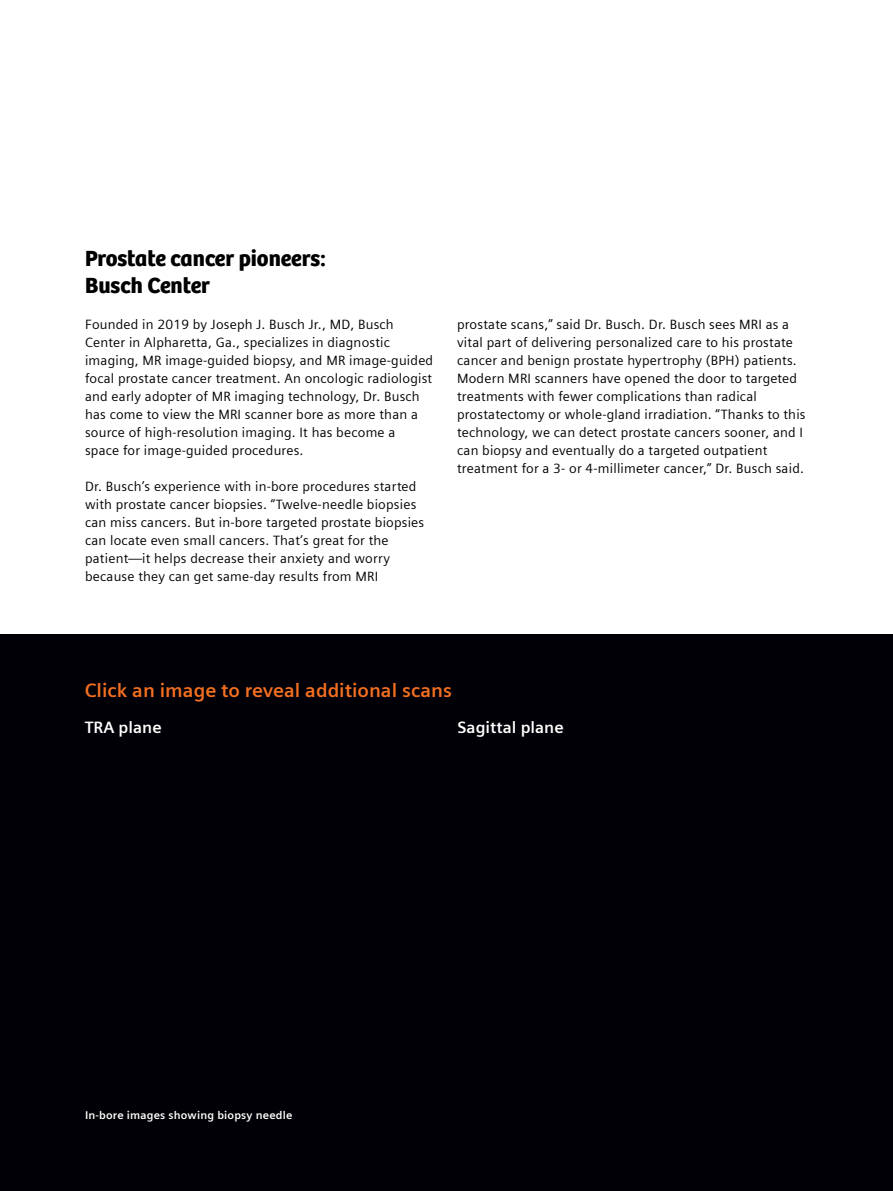
<style>
.page{position:relative;width:893px;height:1191px;background:#fff}
.page>*{position:absolute;margin:0;border:0;box-sizing:border-box;transform-origin:0 0}
.t1{font:22.5px/27px "Bree SH Headline Regular";color:#000}
.t2{font:700 19.5px "Siemens Sans";color:#f36f21}
.t3{font:700 16.5px "Siemens Sans";color:#fff}
.t4{font:13.5px/18px "Siemens Sans";letter-spacing:.015em;color:#000}
.t5{font:700 11.25px "Siemens Sans";letter-spacing:.015em;color:#fff}
</style>
<div class="page">
<div style="left:0;top:634px;width:893px;height:557px;background:#000006"></div>
<h1 class="t1" style="left:85px;top:245px;width:242px">Prostate cancer pioneers:<br>Busch Center</h1>
<p class="t4" style="left:85px;top:314px;width:350px">Founded in 2019 by Joseph J. Busch Jr., MD, Busch Center in Alpharetta, Ga., specializes in diagnostic imaging, MR image-guided biopsy, and MR image-guided focal prostate cancer treatment. An oncologic radiologist and early adopter of MR imaging technology, Dr. Busch has come to view the MRI scanner bore as more than a source of high-resolution imaging. It has become a<br>space for image-guided procedures.</p>
<p class="t4" style="left:85px;top:476px;width:341px">Dr. Busch’s experience with in-bore procedures started with prostate cancer biopsies. “Twelve-needle biopsies can miss cancers. But in-bore targeted prostate biopsies can locate even small cancers. That’s great for the patient—it helps decrease their anxiety and worry because they can get same-day results from MRI</p>
<p class="t4" style="left:457px;top:314px;width:350px">prostate scans,” said Dr. Busch. Dr. Busch sees MRI as a vital part of delivering personalized care to his prostate cancer and benign prostate hypertrophy (BPH) patients.<br>Modern MRI scanners have opened the door to targeted treatments with fewer complications than radical prostatectomy or whole-gland irradiation. “Thanks to this technology, we can detect prostate cancers sooner, and I can biopsy and eventually do a targeted outpatient treatment for a 3- or 4-millimeter cancer,” Dr. Busch said.</p>
<h2 class="t2" style="left:85px;top:675px;width:369px">Click an image to reveal additional scans</h2>
<p class="t3" style="left:85px;top:715px;width:79px">TRA plane</p>
<p class="t3" style="left:457px;top:715px;width:108px">Sagittal plane</p>
<p class="t5" style="left:85px;top:1106px;width:209px">In-bore images showing biopsy needle</p>
</div>
